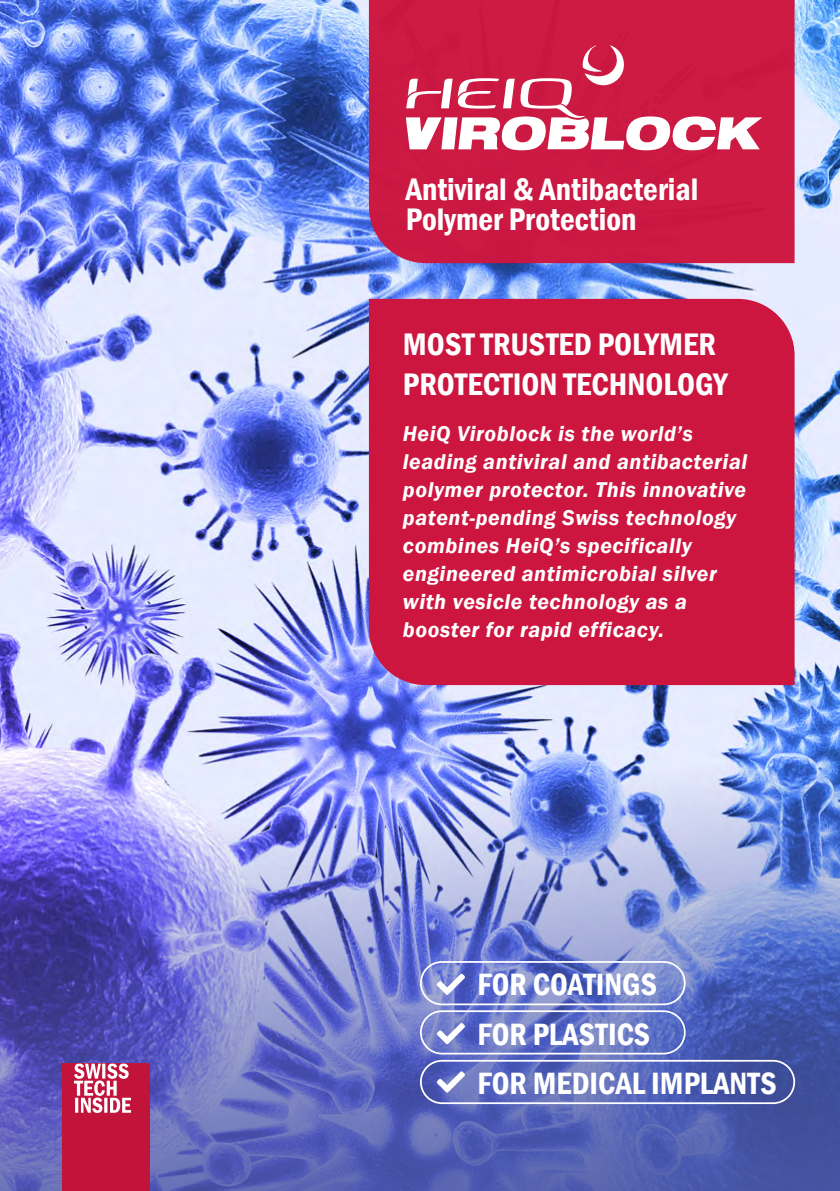
<style>
.page{position:relative;width:840px;height:1191px;background:#fff}
.page>*{position:absolute;margin:0;border:0;box-sizing:border-box;transform-origin:0 0}
.t1{font:600 condensed 32px/40px "Franklin Gothic";color:#fff}
.t2{font:600 condensed 31.6px/49.2px "Franklin Gothic";color:#fff}
.t3{font:italic 600 22px/28px "Franklin Gothic";letter-spacing:.025em;color:#fff}
</style>
<div class="page">
<img style="left:0;top:0;width:839px;height:646px">
<img style="left:0;top:646px;width:839px;height:545px">
<div style="left:62px;top:1063px;width:86px;height:128px;background:#c2143b"></div>
<div style="left:369px;top:0;width:425px;height:263px;background:#cc1a43"></div>
<div style="left:64px;top:1063px;width:85px;height:128px;background:#c2143b"></div>
<svg style="left:74px;top:1063px;width:57px;height:50px"></svg>
<div style="left:369px;top:299px;width:425px;height:386px;background:#cd163f"></div>
<svg style="left:436px;top:1071px;width:29px;height:21px"></svg>
<svg style="left:436px;top:1023px;width:29px;height:21px"></svg>
<svg style="left:436px;top:973px;width:29px;height:22px"></svg>
<svg style="left:405px;top:45px;width:357px;height:105px"></svg>
<div style="left:420px;top:1010px;width:265px;height:44px;border:2px solid #fff;border-radius:21px"></div>
<div style="left:420px;top:961px;width:265px;height:44px;border:2px solid #fff;border-radius:21px"></div>
<div style="left:420px;top:1060px;width:374px;height:44px;border:2px solid #fff;border-radius:21px"></div>
<h1 class="t1" style="left:405px;top:174px;width:294px;line-height:30px">Antiviral &amp; Antibacterial<br>Polymer Protection</h1>
<h1 class="t1" style="left:403px;top:324px;width:326px">MOST TRUSTED POLYMER<br>PROTECTION TECHNOLOGY</h1>
<p class="t3" style="left:403px;top:419px;width:345px">HeiQ Viroblock is the world’s leading antiviral and antibacterial polymer protector. This innovative patent-pending Swiss technology combines HeiQ’s specifically engineered antimicrobial silver with vesicle technology as a booster for rapid efficacy.</p>
<h2 class="t2" style="left:477px;top:959px;width:300px">FOR COATINGS<br>FOR PLASTICS<br>FOR MEDICAL IMPLANTS</h2>
</div>
